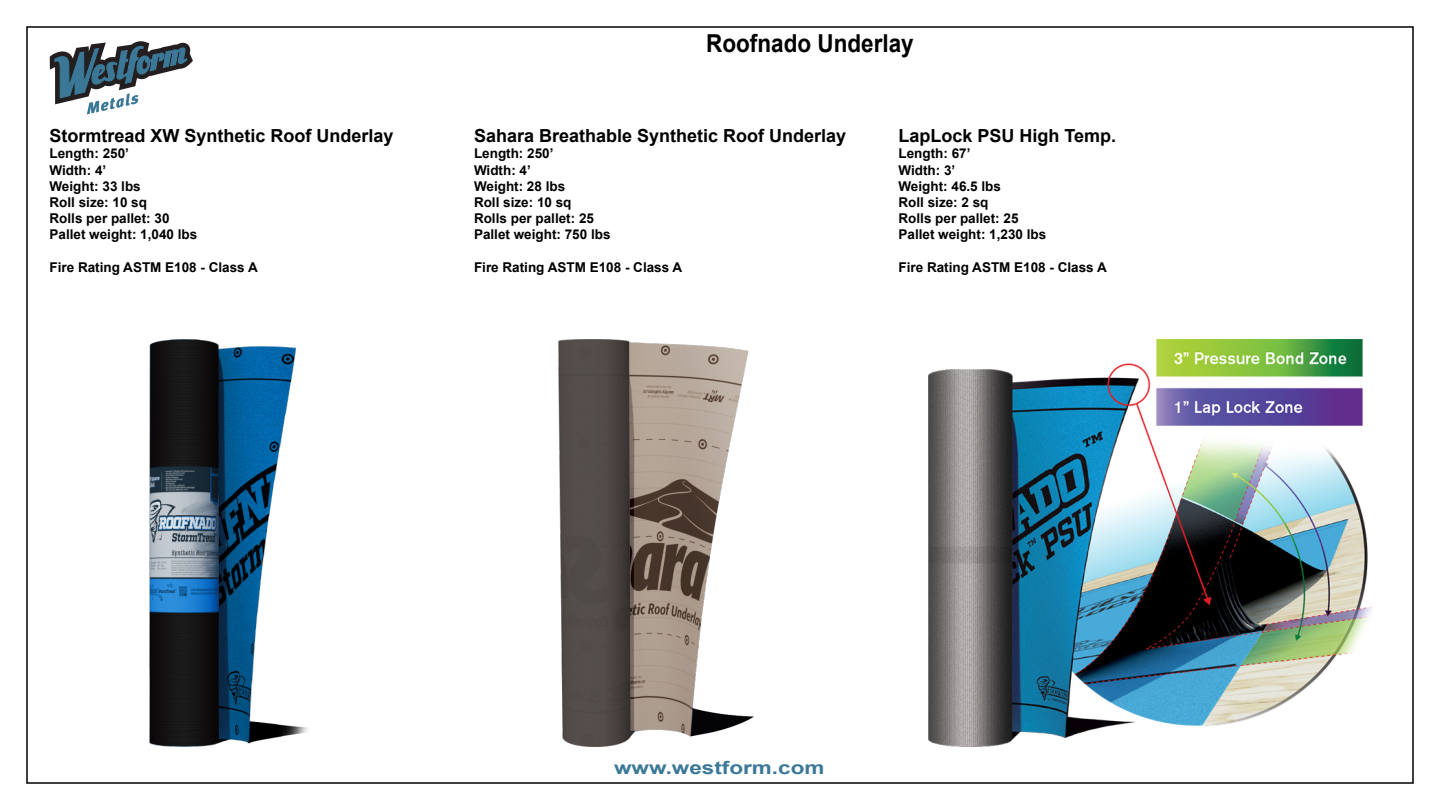
<style>
.page{position:relative;width:1440px;height:810px;background:#fff}
.page>*{position:absolute;margin:0;border:0;box-sizing:border-box;transform-origin:0 0}
.t1{font:700 24.75px "Arial";color:#000;scale:.91 1}
.t2{font:700 18px "Arial";color:#000}
.t3{font:700 18px "Arial";color:#3b7898;scale:1.25 1}
.t4{font:700 13.5px "Arial";color:#000}
</style>
<div class="page">
<svg style="left:50px;top:41px;width:143px;height:73px"></svg>
<img style="left:149px;top:339px;width:159px;height:408px">
<img style="left:929px;top:339px;width:443px;height:408px">
<img style="left:559px;top:339px;width:194px;height:408px">
<p class="t2" style="left:50px;top:123px;width:346px">Stormtread XW Synthetic Roof Underlay</p>
<p class="t4" style="left:50px;top:144px;width:81px">Length: 250’</p>
<p class="t4" style="left:50px;top:160px;width:58px">Width: 4’</p>
<p class="t4" style="left:50px;top:176px;width:93px">Weight: 33 lbs</p>
<p class="t4" style="left:50px;top:193px;width:99px">Roll size: 10 sq</p>
<p class="t4" style="left:50px;top:209px;width:122px">Rolls per pallet: 30</p>
<p class="t4" style="left:50px;top:225px;width:149px">Pallet weight: 1,040 lbs</p>
<p class="t4" style="left:50px;top:257px;width:210px">Fire Rating ASTM E108 - Class A</p>
<p class="t1" style="left:706px;top:26px;width:230px">Roofnado Underlay</p>
<p class="t2" style="left:474px;top:123px;width:374px">Sahara Breathable Synthetic Roof Underlay</p>
<p class="t4" style="left:474px;top:144px;width:81px">Length: 250’</p>
<p class="t4" style="left:474px;top:160px;width:58px">Width: 4’</p>
<p class="t4" style="left:474px;top:176px;width:93px">Weight: 28 lbs</p>
<p class="t4" style="left:474px;top:193px;width:99px">Roll size: 10 sq</p>
<p class="t4" style="left:474px;top:209px;width:122px">Rolls per pallet: 25</p>
<p class="t4" style="left:474px;top:225px;width:138px">Pallet weight: 750 lbs</p>
<p class="t4" style="left:474px;top:257px;width:210px">Fire Rating ASTM E108 - Class A</p>
<p class="t2" style="left:898px;top:123px;width:219px">LapLock PSU High Temp.</p>
<p class="t4" style="left:898px;top:144px;width:74px">Length: 67’</p>
<p class="t4" style="left:898px;top:160px;width:58px">Width: 3’</p>
<p class="t4" style="left:898px;top:176px;width:104px">Weight: 46.5 lbs</p>
<p class="t4" style="left:898px;top:193px;width:92px">Roll size: 2 sq</p>
<p class="t4" style="left:898px;top:209px;width:122px">Rolls per pallet: 25</p>
<p class="t4" style="left:898px;top:225px;width:149px">Pallet weight: 1,230 lbs</p>
<p class="t4" style="left:898px;top:257px;width:210px">Fire Rating ASTM E108 - Class A</p>
<p class="t3" style="left:614px;top:755px;width:170px">www.westform.com</p>
</div>
